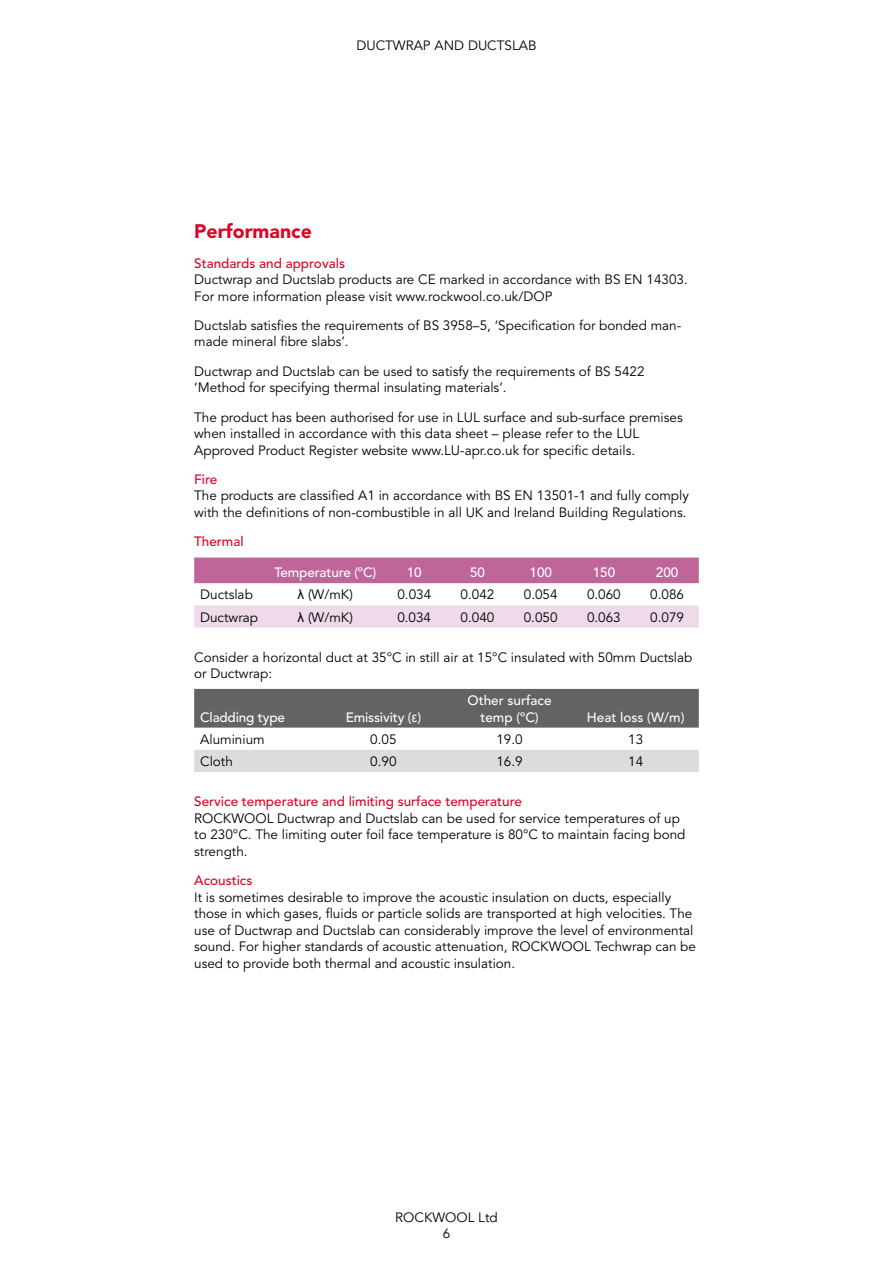
<style>
.page{position:relative;width:893px;height:1263px;background:#fff}
.page>*{position:absolute;margin:0;border:0;box-sizing:border-box;transform-origin:0 0}
.t1{font:900 19.5px "Avenir LT Std";color:#db0626}
.t2{font:13.5px/16.5px "Avenir LT Std";color:#000}
.t3{font:500 13.5px "Avenir LT Std";color:#db0626}
.t4{font:500 13.5px/16.5px "Avenir LT Std";letter-spacing:-.01em;color:#fff;text-align:center}
.t5{font:13.5px/16.2px "Avenir";color:#000;text-align:center}
.s1{font-family:"Arial"}
.s2{font-family:"Arial";font-weight:400}
</style>
<div class="page">
<div style="left:194px;top:557px;width:505px;height:26px;background:#c06598"></div>
<svg style="left:194px;top:605px;width:505px;height:23px;background:#eedbe8"></svg>
<div style="left:194px;top:689px;width:505px;height:39px;background:#646363"></div>
<div style="left:194px;top:750px;width:505px;height:22px;background:#dddcdc"></div>
<p class="t5" style="left:356px;top:37px;width:182px">DUCTWRAP AND DUCTSLAB</p>
<h1 class="t1" style="left:194px;top:220px;width:119px">Performance</h1>
<p class="t3" style="left:194px;top:255px;width:152px">Standards and approvals</p>
<p class="t2" style="left:194px;top:272px;width:495px">Ductwrap and Ductslab products are CE marked in accordance with BS EN 14303.<br>For more information please visit www.rockwool.co.uk/DOP</p>
<p class="t2" style="left:194px;top:317px;width:489px">Ductslab satisfies the requirements of BS 3958–5, ‘Specification for bonded man&shy;made mineral fibre slabs’.</p>
<p class="t2" style="left:194px;top:363px;width:452px">Ductwrap and Ductslab can be used to satisfy the requirements of BS 5422 ‘Method for specifying thermal insulating materials’.</p>
<p class="t2" style="left:194px;top:409px;width:490px">The product has been authorised for use in LUL surface and sub-surface premises when installed in accordance with this data sheet – please refer to the LUL<br>Approved Product Register website www.LU-apr.co.uk for specific details.</p>
<p class="t3" style="left:194px;top:471px;width:25px">Fire</p>
<p class="t2" style="left:194px;top:488px;width:496px">The products are classified A1 in accordance with BS EN 13501-1 and fully comply with the definitions of non-combustible in all UK and Ireland Building Regulations.</p>
<p class="t3" style="left:194px;top:533px;width:51px">Thermal</p>
<p class="t4" style="left:274px;top:565px;width:103px">Temperature (ºC)</p>
<p class="t4" style="left:407px;top:565px;width:17px">10</p>
<p class="t4" style="left:470px;top:565px;width:17px">50</p>
<p class="t4" style="left:529px;top:565px;width:24px">100</p>
<p class="t4" style="left:593px;top:565px;width:24px">150</p>
<p class="t4" style="left:656px;top:565px;width:24px">200</p>
<p class="t2" style="left:200px;top:587px;width:54px">Ductslab</p>
<p class="t2" style="left:298px;top:587px;width:57px"><span class="s1">λ</span> (W/mK)</p>
<p class="t2" style="left:397px;top:587px;width:35px">0.034</p>
<p class="t2" style="left:461px;top:587px;width:35px">0.042</p>
<p class="t2" style="left:524px;top:587px;width:35px">0.054</p>
<p class="t2" style="left:587px;top:587px;width:35px">0.060</p>
<p class="t2" style="left:650px;top:587px;width:35px">0.086</p>
<p class="t2" style="left:200px;top:609px;width:59px">Ductwrap</p>
<p class="t2" style="left:298px;top:609px;width:57px"><span class="s1">λ</span> (W/mK)</p>
<p class="t2" style="left:397px;top:609px;width:35px">0.034</p>
<p class="t2" style="left:461px;top:609px;width:35px">0.040</p>
<p class="t2" style="left:524px;top:609px;width:35px">0.050</p>
<p class="t2" style="left:587px;top:609px;width:35px">0.063</p>
<p class="t2" style="left:650px;top:609px;width:35px">0.079</p>
<p class="t2" style="left:194px;top:649px;width:500px">Consider a horizontal duct at 35°C in still air at 15°C insulated with 50mm Ductslab or Ductwrap:</p>
<p class="t4" style="left:200px;top:709px;width:86px">Cladding type</p>
<p class="t4" style="left:346px;top:709px;width:77px">Emissivity (<span class="s2">ε</span>)</p>
<p class="t4" style="left:468px;top:692px;width:85px">Other surface temp (ºC)</p>
<p class="t4" style="left:587px;top:709px;width:99px">Heat loss (W/m)</p>
<p class="t2" style="left:200px;top:731px;width:66px">Aluminium</p>
<p class="t2" style="left:370px;top:731px;width:28px">0.05</p>
<p class="t2" style="left:496px;top:731px;width:28px">19.0</p>
<p class="t2" style="left:628px;top:731px;width:17px">13</p>
<p class="t2" style="left:200px;top:753px;width:34px">Cloth</p>
<p class="t2" style="left:370px;top:753px;width:28px">0.90</p>
<p class="t2" style="left:496px;top:753px;width:28px">16.9</p>
<p class="t2" style="left:628px;top:753px;width:17px">14</p>
<p class="t3" style="left:194px;top:794px;width:329px">Service temperature and limiting surface temperature</p>
<p class="t2" style="left:194px;top:810px;width:493px">ROCKWOOL Ductwrap and Ductslab can be used for service temperatures of up to 230°C. The limiting outer foil face temperature is 80°C to maintain facing bond strength.</p>
<p class="t3" style="left:194px;top:872px;width:60px">Acoustics</p>
<p class="t2" style="left:194px;top:889px;width:503px">It is sometimes desirable to improve the acoustic insulation on ducts, especially those in which gases, fluids or particle solids are transported at high velocities. The use of Ductwrap and Ductslab can considerably improve the level of environmental sound. For higher standards of acoustic attenuation, ROCKWOOL Techwrap can be used to provide both thermal and acoustic insulation.</p>
<p class="t5" style="left:395px;top:1209px;width:104px">ROCKWOOL Ltd<br>6</p>
</div>
